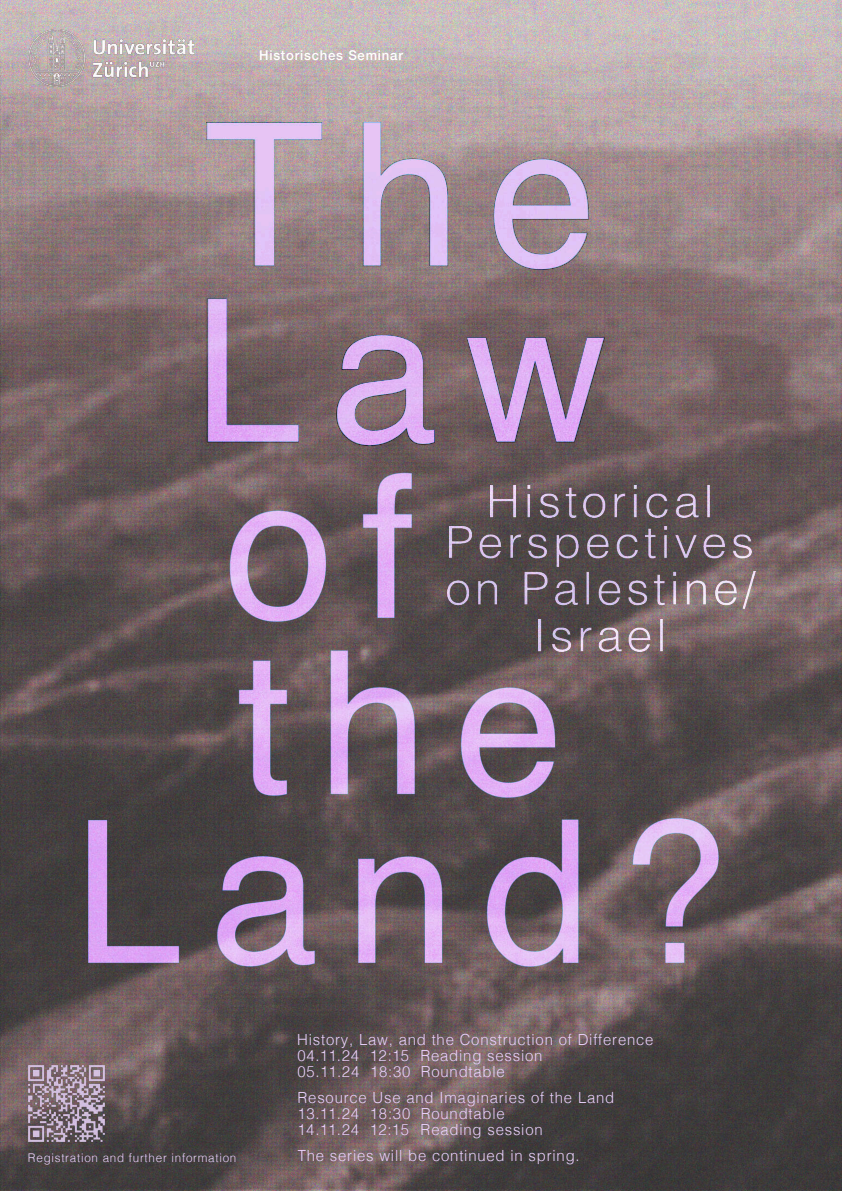
<style>
.page{position:relative;width:842px;height:1191px;background:#fff}
.page>*{position:absolute;margin:0;border:0;box-sizing:border-box;transform-origin:0 0}
.t1{font:300 15.3px/16px "Helvetica";letter-spacing:.045em;color:#e9d1fb}
.t2{font:500 13.5px "Helvetica Neue";letter-spacing:.06em;color:#fff}
.t3{font:300 12px "Helvetica";letter-spacing:.055em;color:#e9d1fb}
</style>
<div class="page">
<img style="left:0;top:0;width:842px;height:1191px">
<img style="left:88px;top:122px;width:631px;height:844px">
<img style="left:207px;top:122px;width:397px;height:323px">
<img style="left:491px;top:485px;width:218px;height:32px">
<img style="left:449px;top:526px;width:303px;height:41px">
<img style="left:447px;top:572px;width:308px;height:36px">
<img style="left:539px;top:619px;width:123px;height:32px">
<img style="left:29px;top:1065px;width:75px;height:76px">
<img style="left:28px;top:29px;width:166px;height:57px">
<p class="t2" style="left:259px;top:45px;width:145px">Historisches Seminar</p>
<p class="t1" style="left:297px;top:1030px;width:358px">History, Law, and the Construction of Difference<br>04.11.24 12:15 Reading session<br>05.11.24 18:30 Roundtable</p>
<p class="t1" style="left:297px;top:1088px;width:318px">Resource Use and Imaginaries of the Land<br>13.11.24 18:30 Roundtable<br>14.11.24 12:15 Reading session</p>
<p class="t3" style="left:28px;top:1147px;width:210px">Registration and further information</p>
<p class="t1" style="left:298px;top:1147px;width:284px">The series will be continued in spring.</p>
</div>
